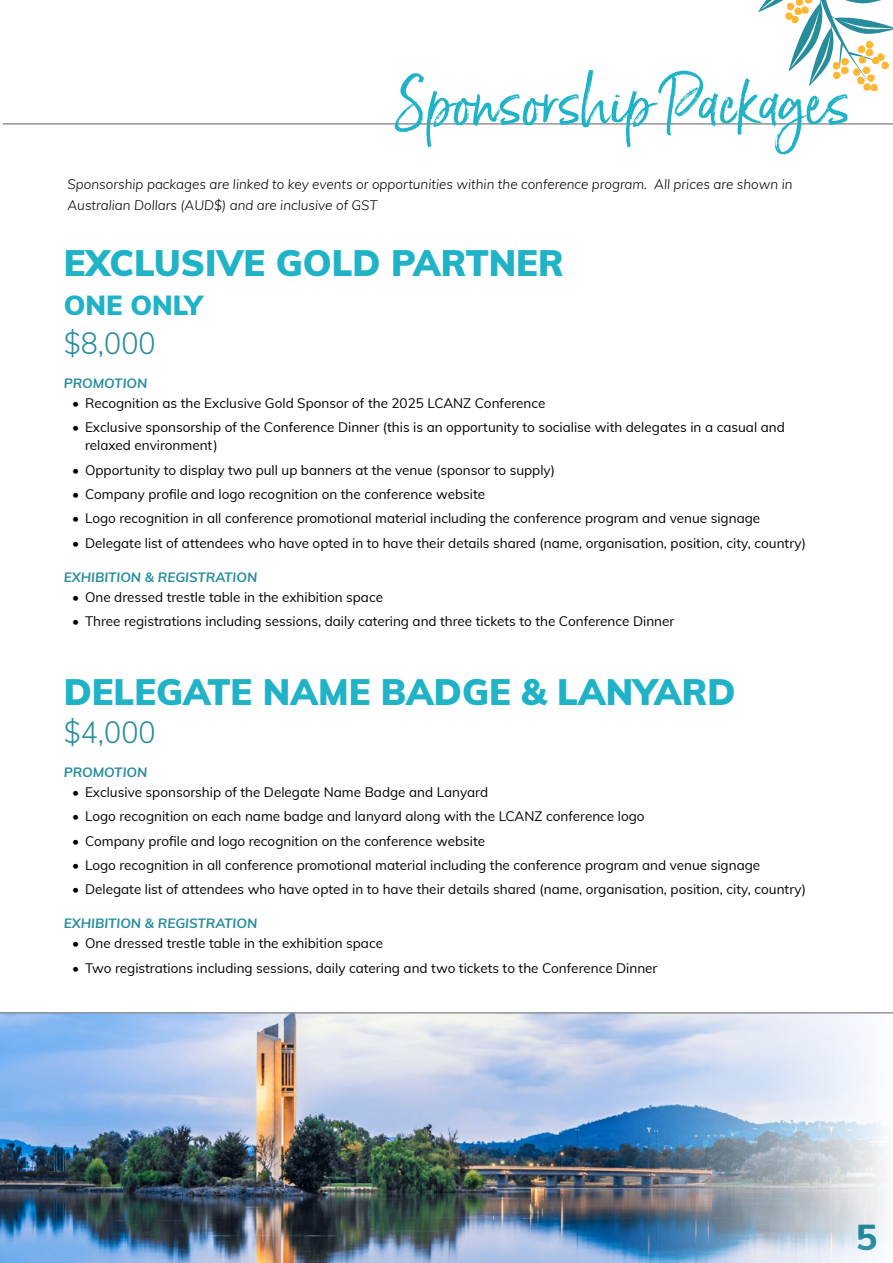
<style>
.page{position:relative;width:893px;height:1263px;background:#fff}
.page>*{position:absolute;margin:0;border:0;box-sizing:border-box;transform-origin:0 0}
.t1{font:60.45px "Born Ready Upright";color:#20b2c7}
.t2{font:900 36px "Muli";color:#20b2c7}
.t3{font:800 36px "Muli";color:#278d9d}
.t4{font:300 30px "Muli";color:#278d9d;scale:.95 1}
.t5{font:900 27px "Muli";color:#20b2c7}
.t6{font:13.5px/18px "Muli";color:#000}
.t7{font:italic 300 13.5px/21px "Muli";color:#000}
.t8{font:italic 700 13.5px "Muli";color:#278d9d}
</style>
<div class="page">
<hr style="left:3px;top:123px;width:890px;height:2px;background:#939598">
<svg style="left:758px;top:0;width:135px;height:92px"></svg>
<img style="left:0;top:1013px;width:893px;height:250px">
<hr style="left:0;top:1012px;width:893px;height:1px;background:#939598">
<h1 class="t1" style="left:393px;top:66px;width:460px">Sponsorship Packages</h1>
<p class="t7" style="left:68px;top:173px;width:726px">Sponsorship packages are linked to key events or opportunities within the conference program. All prices are shown in<br>Australian Dollars (AUD$) and are inclusive of GST</p>
<h2 class="t2" style="left:64px;top:237px;width:501px">EXCLUSIVE GOLD PARTNER</h2>
<h3 class="t5" style="left:64px;top:286px;width:140px">ONE ONLY</h3>
<h3 class="t4" style="left:64px;top:321px;width:98px">$8,000</h3>
<p class="t8" style="left:64px;top:373px;width:85px">PROMOTION</p>
<p class="t6" style="left:72px;top:393px;width:475px">• Recognition as the Exclusive Gold Sponsor of the 2025 LCANZ Conference</p>
<p class="t6" style="left:85px;top:418px;width:701px;text-indent:-13px">• Exclusive sponsorship of the Conference Dinner (this is an opportunity to socialise with delegates in a casual and relaxed environment)</p>
<p class="t6" style="left:72px;top:460px;width:484px">• Opportunity to display two pull up banners at the venue (sponsor to supply)</p>
<p class="t6" style="left:72px;top:484px;width:414px">• Company profile and logo recognition on the conference website</p>
<p class="t6" style="left:72px;top:509px;width:689px">• Logo recognition in all conference promotional material including the conference program and venue signage</p>
<p class="t6" style="left:72px;top:533px;width:735px">• Delegate list of attendees who have opted in to have their details shared (name, organisation, position, city, country)</p>
<p class="t8" style="left:64px;top:567px;width:195px">EXHIBITION &amp; REGISTRATION</p>
<p class="t6" style="left:72px;top:587px;width:312px">• One dressed trestle table in the exhibition space</p>
<p class="t6" style="left:72px;top:611px;width:604px">• Three registrations including sessions, daily catering and three tickets to the Conference Dinner</p>
<h2 class="t2" style="left:64px;top:665px;width:673px">DELEGATE NAME BADGE &amp; LANYARD</h2>
<h3 class="t4" style="left:64px;top:710px;width:98px">$4,000</h3>
<p class="t8" style="left:64px;top:762px;width:85px">PROMOTION</p>
<p class="t6" style="left:72px;top:782px;width:417px">• Exclusive sponsorship of the Delegate Name Badge and Lanyard</p>
<p class="t6" style="left:72px;top:807px;width:574px">• Logo recognition on each name badge and lanyard along with the LCANZ conference logo</p>
<p class="t6" style="left:72px;top:831px;width:414px">• Company profile and logo recognition on the conference website</p>
<p class="t6" style="left:72px;top:855px;width:689px">• Logo recognition in all conference promotional material including the conference program and venue signage</p>
<p class="t6" style="left:72px;top:880px;width:735px">• Delegate list of attendees who have opted in to have their details shared (name, organisation, position, city, country)</p>
<p class="t8" style="left:64px;top:913px;width:195px">EXHIBITION &amp; REGISTRATION</p>
<p class="t6" style="left:72px;top:934px;width:312px">• One dressed trestle table in the exhibition space</p>
<p class="t6" style="left:72px;top:958px;width:587px">• Two registrations including sessions, daily catering and two tickets to the Conference Dinner</p>
<h2 class="t3" style="left:856px;top:1211px;width:23px">5</h2>
</div>
